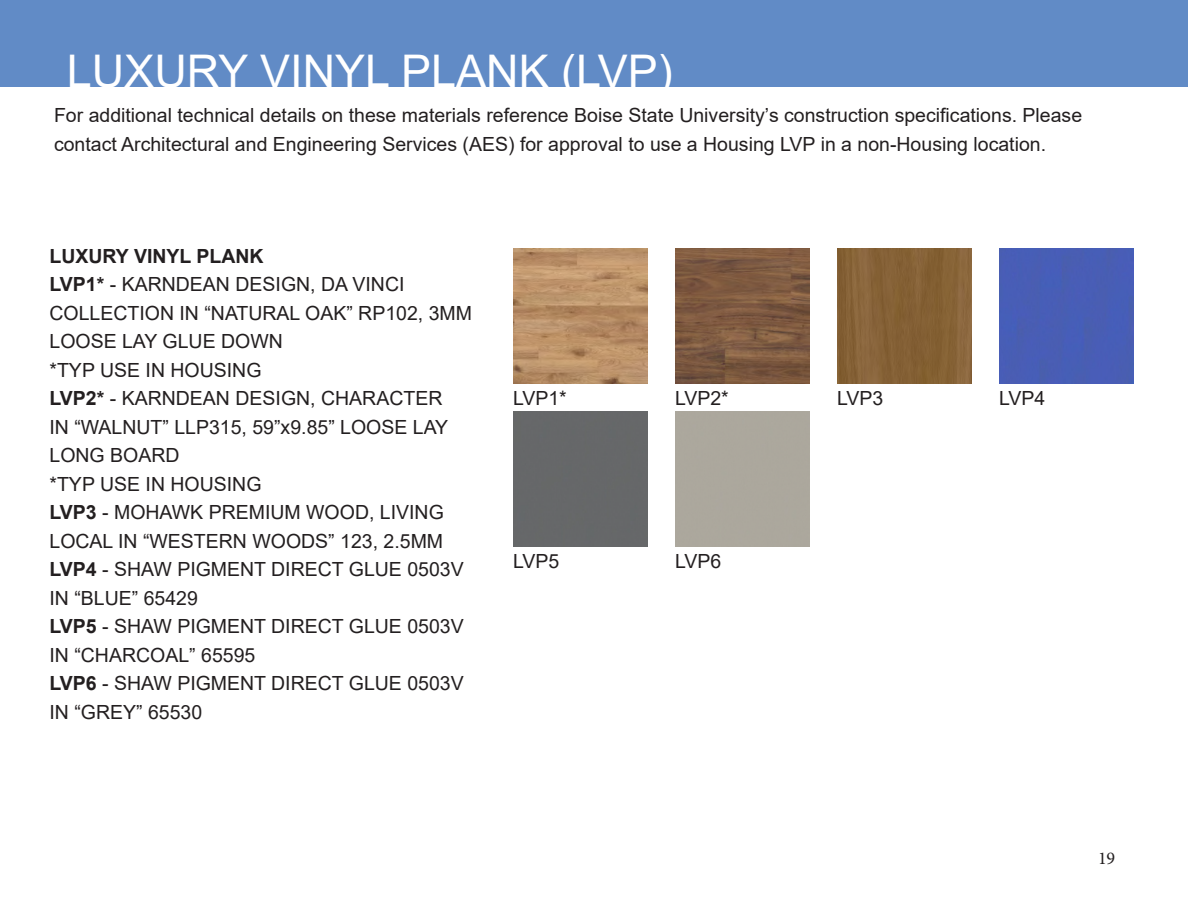
<style>
.page{position:relative;width:1188px;height:918px;background:#fff}
.page>*{position:absolute;margin:0;border:0;box-sizing:border-box;transform-origin:0 0}
.t1{font:45px "Arial";color:#fff}
.t2{font:19.5px/28.5px "Arial";color:#231f20}
.t3{font:700 19.5px "Arial";color:#231f20}
.t4{font:18px "Minion Pro";color:#231f20}
.s1{font-weight:700}
</style>
<div class="page">
<div style="left:0;top:0;width:1188px;height:87px;background:#618bc6"></div>
<img style="left:513px;top:248px;width:135px;height:135px">
<img style="left:675px;top:248px;width:135px;height:135px">
<div style="left:999px;top:248px;width:135px;height:135px;background:#485eb6"></div>
<img style="left:837px;top:248px;width:135px;height:135px">
<div style="left:513px;top:411px;width:135px;height:135px;background:#666869"></div>
<h3 class="t1" style="left:67px;top:40px;width:608px">LUXURY VINYL PLANK (LVP)</h3>
<p class="t2" style="left:54px;top:101px;width:1030px">For additional technical details on these materials reference Boise State University’s construction specifications. Please contact Architectural and Engineering Services (AES) for approval to use a Housing LVP in a non-Housing location.</p>
<p class="t3" style="left:49px;top:242px;width:216px">LUXURY VINYL PLANK</p>
<p class="t2" style="left:49px;top:270px;width:424px"><span class="s1">LVP1*</span> - KARNDEAN DESIGN, DA VINCI<br>COLLECTION IN “NATURAL OAK” RP102, 3MM<br>LOOSE LAY GLUE DOWN</p>
<p class="t2" style="left:49px;top:355px;width:214px">*TYP USE IN HOUSING</p>
<p class="t2" style="left:49px;top:384px;width:400px"><span class="s1">LVP2*</span> - KARNDEAN DESIGN, CHARACTER<br>IN “WALNUT” LLP315, 59”x9.85” LOOSE LAY<br>LONG BOARD</p>
<p class="t2" style="left:49px;top:469px;width:214px">*TYP USE IN HOUSING</p>
<p class="t2" style="left:49px;top:498px;width:396px"><span class="s1">LVP3</span> - MOHAWK PREMIUM WOOD, LIVING<br>LOCAL IN “WESTERN WOODS” 123, 2.5MM</p>
<p class="t2" style="left:49px;top:555px;width:416px"><span class="s1">LVP4</span> - SHAW PIGMENT DIRECT GLUE 0503V<br>IN “BLUE” 65429</p>
<p class="t2" style="left:49px;top:612px;width:416px"><span class="s1">LVP5</span> - SHAW PIGMENT DIRECT GLUE 0503V<br>IN “CHARCOAL” 65595</p>
<p class="t2" style="left:49px;top:669px;width:416px"><span class="s1">LVP6</span> - SHAW PIGMENT DIRECT GLUE 0503V<br>IN “GREY” 65530</p>
<p class="t2" style="left:513px;top:383px;width:55px">LVP1*</p>
<p class="t2" style="left:675px;top:383px;width:55px">LVP2*</p>
<p class="t2" style="left:837px;top:383px;width:48px">LVP3</p>
<p class="t2" style="left:999px;top:383px;width:48px">LVP4</p>
<p class="t2" style="left:513px;top:546px;width:48px">LVP5</p>
<p class="t2" style="left:675px;top:546px;width:48px">LVP6</p>
<p class="t4" style="left:1098px;top:846px;width:19px">19</p>
</div>
